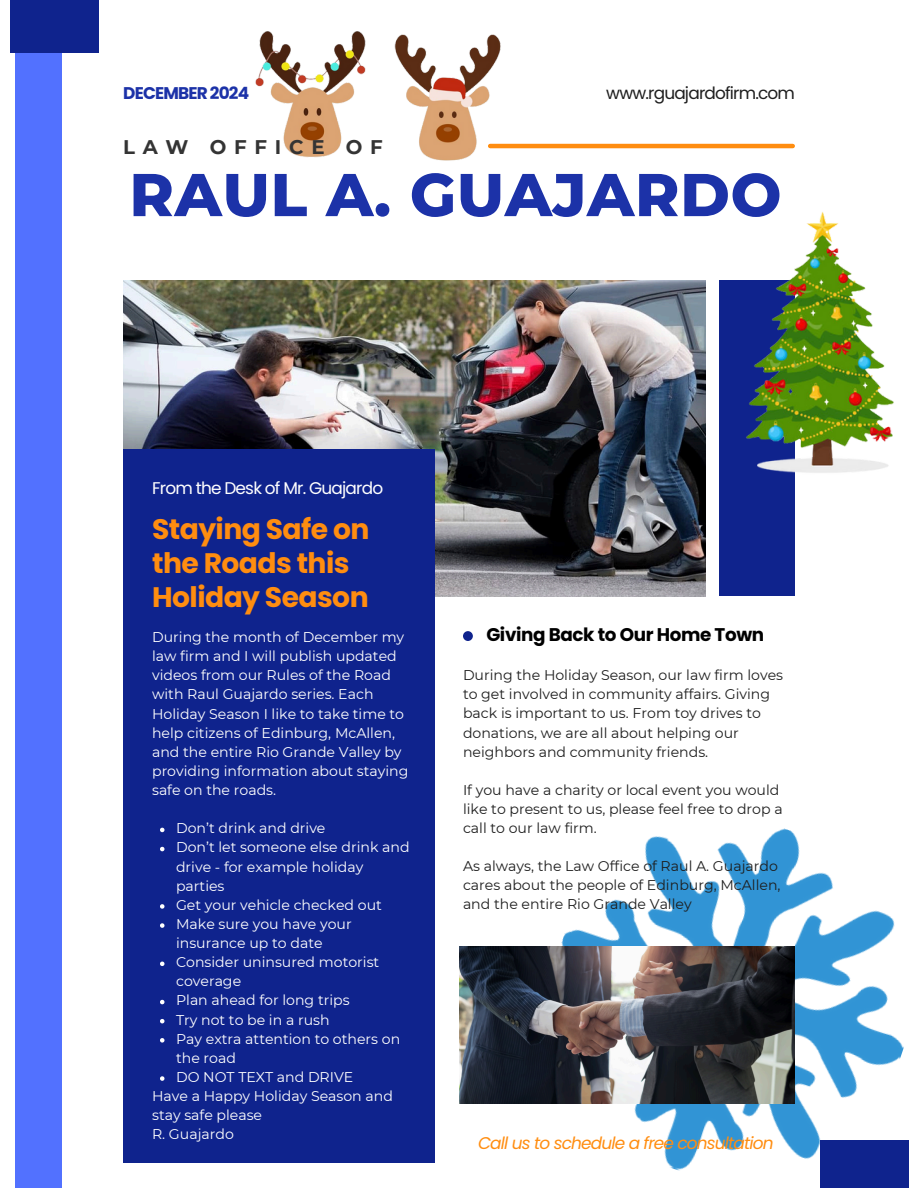
<style>
.page{position:relative;width:918px;height:1188px;background:#fff}
.page>*{position:absolute;margin:0;border:0;box-sizing:border-box;transform-origin:0 0}
.t1{font:800 60.3px "Montserrat";letter-spacing:.01em;color:#1c32a8}
.t2{font:700 28.2px/33.9px "Poppins";letter-spacing:-.02em;color:#ff8d10}
.t3{font:700 19.65px "Montserrat";letter-spacing:.395em;color:#343434}
.t4{font:700 18.3px "Poppins";letter-spacing:-.02em;color:#000}
.t5{font:italic 16.95px "Poppins";letter-spacing:-.05em;color:#ff8d10}
.t6{font:16.95px "Poppins";letter-spacing:-.05em;color:#fff}
.t7{font:16.95px "Poppins";letter-spacing:-.05em;color:#1e1e1e}
.t8{font:700 16.95px "Poppins";letter-spacing:-.05em;color:#1c32a8}
.t9{font:14.1px/19.2px "Montserrat";color:#fff}
.t10{font:14.1px/19px "Montserrat";color:#1e1e1e}
</style>
<div class="page">
<div style="left:16px;top:0;width:46px;height:1188px;background:#5271ff"></div>
<hr style="left:490px;top:144px;width:303px;height:4px;background:#ff8d10">
<img style="left:123px;top:280px;width:582px;height:316px">
<div style="left:123px;top:449px;width:312px;height:714px;background:#0f238d"></div>
<div style="left:463px;top:631px;width:10px;height:10px;background:#0f238d;border-radius:50%"></div>
<img style="left:561px;top:828px;width:343px;height:343px">
<img style="left:459px;top:946px;width:336px;height:158px">
<div style="left:720px;top:280px;width:75px;height:316px;background:#0f238d"></div>
<div style="left:10px;top:0;width:88px;height:53px;background:#0f238d"></div>
<div style="left:820px;top:1140px;width:89px;height:48px;background:#0f238d"></div>
<img style="left:255px;top:31px;width:262px;height:130px">
<img style="left:746px;top:212px;width:148px;height:261px">
<svg style="left:160px;top:828px;width:4px;height:4px"></svg>
<svg style="left:160px;top:847px;width:4px;height:4px"></svg>
<svg style="left:160px;top:904px;width:4px;height:5px"></svg>
<svg style="left:160px;top:923px;width:4px;height:5px"></svg>
<svg style="left:160px;top:962px;width:4px;height:4px"></svg>
<svg style="left:160px;top:1000px;width:4px;height:4px"></svg>
<svg style="left:160px;top:1019px;width:4px;height:4px"></svg>
<svg style="left:160px;top:1038px;width:4px;height:5px"></svg>
<svg style="left:160px;top:1076px;width:4px;height:5px"></svg>
<p class="t8" style="left:123px;top:81px;width:127px">DECEMBER 2024</p>
<h1 class="t7" style="left:606px;top:81px;width:190px">www.rguajardofirm.com</h1>
<p class="t3" style="left:123px;top:135px;width:261px">LAW OFFICE OF</p>
<h5 class="t1" style="left:129px;top:158px;width:654px">RAUL A. GUAJARDO</h5>
<p class="t6" style="left:152px;top:477px;width:233px">From the Desk of Mr. Guajardo</p>
<h2 class="t2" style="left:152px;top:512px;width:219px">Staying Safe on the Roads this<br>Holiday Season</h2>
<p class="t9" style="left:152px;top:627px;width:258px">During the month of December my law firm and I will publish updated videos from our Rules of the Road with Raul Guajardo series. Each<br>Holiday Season I like to take time to help citizens of Edinburg, McAllen, and the entire Rio Grande Valley by providing information about staying safe on the roads.</p>
<p class="t9" style="left:176px;top:819px;width:151px">Don’t drink and drive</p>
<p class="t9" style="left:176px;top:838px;width:235px">Don’t let someone else drink and drive - for example holiday parties</p>
<p class="t9" style="left:176px;top:895px;width:207px">Get your vehicle checked out</p>
<p class="t9" style="left:176px;top:914px;width:177px">Make sure you have your insurance up to date</p>
<p class="t9" style="left:176px;top:953px;width:205px">Consider uninsured motorist coverage</p>
<p class="t9" style="left:176px;top:991px;width:175px">Plan ahead for long trips</p>
<p class="t9" style="left:176px;top:1010px;width:155px">Try not to be in a rush</p>
<p class="t9" style="left:176px;top:1029px;width:226px">Pay extra attention to others on the road</p>
<p class="t9" style="left:176px;top:1067px;width:179px">DO NOT TEXT and DRIVE</p>
<p class="t9" style="left:152px;top:1086px;width:242px">Have a Happy Holiday Season and stay safe please</p>
<p class="t9" style="left:152px;top:1125px;width:83px">R. Guajardo</p>
<h4 class="t4" style="left:486px;top:622px;width:279px">Giving Back to Our Home Town</h4>
<p class="t10" style="left:463px;top:666px;width:322px">During the Holiday Season, our law firm loves to get involved in community affairs. Giving back is important to us. From toy drives to donations, we are all about helping our neighbors and community friends.</p>
<p class="t10" style="left:463px;top:780px;width:321px">If you have a charity or local event you would like to present to us, please feel free to drop a call to our law firm.</p>
<h6 class="t10" style="left:463px;top:856px;width:319px">As always, the Law Office of Raul A. Guajardo cares about the people of Edinburg, McAllen, and the entire Rio Grande Valley</h6>
<p class="t5" style="left:478px;top:1131px;width:297px">Call us to schedule a free consultation</p>
</div>
